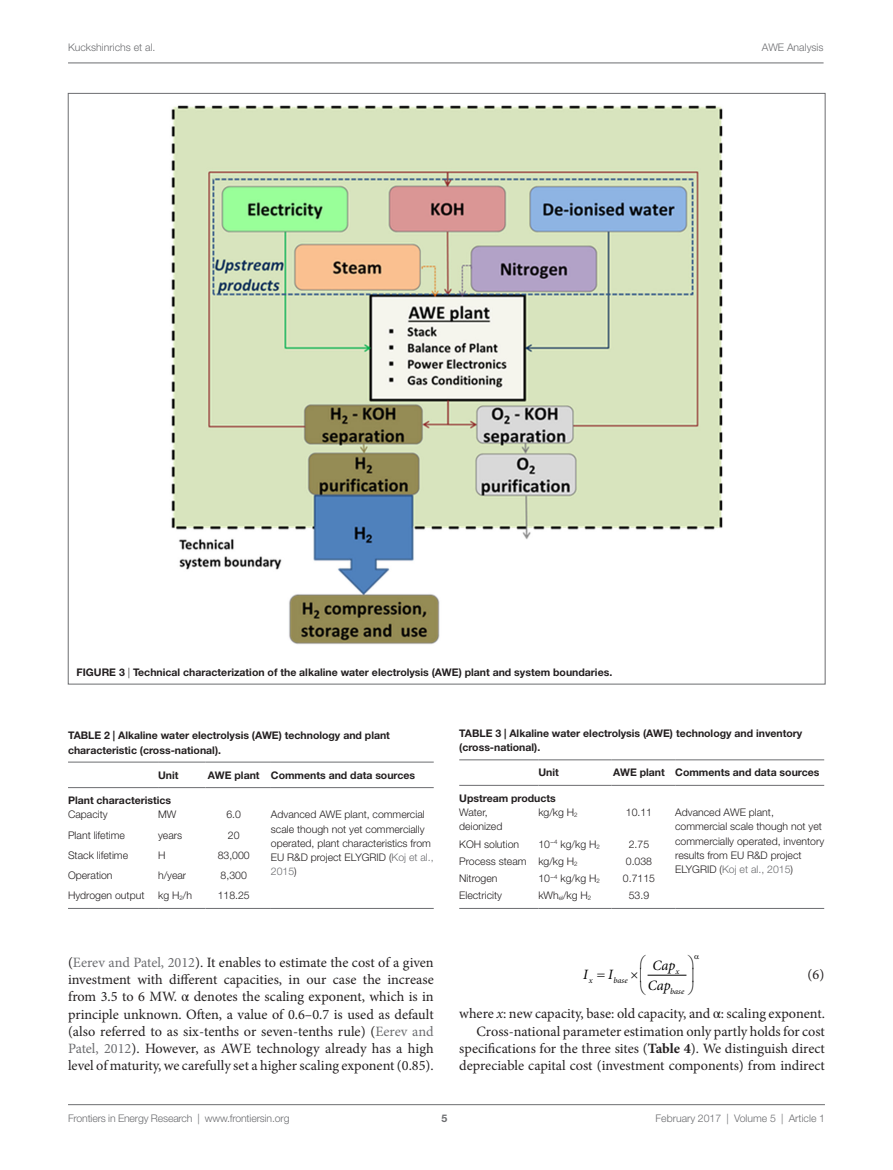
<style>
.page{position:relative;width:893px;height:1170px;background:#fff}
.page>*{position:absolute;margin:0;border:0;box-sizing:border-box;transform-origin:0 0}
.t1{font:14.25px/17.2px "Minion Pro";color:#231f20;text-align:justify}
.t2{font:italic 14.25px/20.2px "Minion Pro";color:#000;text-align:center}
.t3{font:300 10.5px/14.2px "Helvetica Neue LT Std";color:#231f20}
.t4{font:700 10.5px/14.2px "Helvetica Neue LT Std";color:#231f20}
.t5{font:300 10.5px "Helvetica Neue LT Std";color:#6c6d70}
.t6{font:700 10.5px "Helvetica Neue LT Std";color:#6c6d70}
.t7{font:italic 8.25px "Minion Pro";color:#000}
.s1{font-weight:300}
.s2{color:#6c6d70}
.s3{font-family:"STIX General"}
.s4{font-style:italic}
.s5{font-weight:700}
</style>
<div class="page">
<hr style="left:459px;top:759px;width:79px;height:1px;background:#6c6d70">
<hr style="left:459px;top:785px;width:79px;height:1px;background:#6c6d70">
<hr style="left:538px;top:759px;width:74px;height:1px;background:#6c6d70">
<hr style="left:538px;top:785px;width:74px;height:1px;background:#6c6d70">
<hr style="left:612px;top:759px;width:63px;height:1px;background:#6c6d70">
<hr style="left:612px;top:785px;width:63px;height:1px;background:#6c6d70">
<hr style="left:675px;top:759px;width:149px;height:1px;background:#6c6d70">
<hr style="left:675px;top:785px;width:149px;height:1px;background:#6c6d70">
<hr style="left:459px;top:908px;width:79px;height:1px;background:#6c6d70">
<hr style="left:538px;top:908px;width:74px;height:1px;background:#6c6d70">
<hr style="left:612px;top:908px;width:63px;height:1px;background:#6c6d70">
<hr style="left:675px;top:908px;width:149px;height:1px;background:#6c6d70">
<hr style="left:68px;top:761px;width:90px;height:1px;background:#6c6d70">
<hr style="left:68px;top:787px;width:90px;height:1px;background:#6c6d70">
<hr style="left:158px;top:761px;width:48px;height:1px;background:#6c6d70">
<hr style="left:158px;top:787px;width:48px;height:1px;background:#6c6d70">
<hr style="left:206px;top:761px;width:65px;height:1px;background:#6c6d70">
<hr style="left:206px;top:787px;width:65px;height:1px;background:#6c6d70">
<hr style="left:271px;top:761px;width:163px;height:1px;background:#6c6d70">
<hr style="left:271px;top:787px;width:163px;height:1px;background:#6c6d70">
<hr style="left:68px;top:908px;width:90px;height:1px;background:#6c6d70">
<hr style="left:158px;top:908px;width:48px;height:1px;background:#6c6d70">
<hr style="left:206px;top:908px;width:65px;height:1px;background:#6c6d70">
<hr style="left:271px;top:908px;width:163px;height:1px;background:#6c6d70">
<img style="left:171px;top:105px;width:552px;height:539px">
<hr style="left:68px;top:1104px;width:757px;height:1px;background:#6c6d70">
<hr style="left:68px;top:63px;width:755px;height:1px;background:#6c6d70">
<hr style="left:647px;top:974px;width:39px;height:1px;background:#000">
<p class="t5" style="left:68px;top:41px;width:89px">Kuckshinrichs et al.</p>
<p class="t5" style="left:762px;top:41px;width:63px">AWE Analysis</p>
<p class="t4" style="left:77px;top:664px;width:537px">Figure 3 <span class="s1">|</span> Technical characterization of the alkaline water electrolysis (AWE) plant and system boundaries.</p>
<p class="t4" style="left:68px;top:728px;width:323px">Table 2 | Alkaline water electrolysis (AWE) technology and plant characteristic (cross-national).</p>
<p class="t4" style="left:158px;top:767px;width:22px">Unit</p>
<p class="t4" style="left:208px;top:767px;width:209px">AWE plant Comments and data sources</p>
<p class="t4" style="left:68px;top:793px;width:105px">Plant characteristics</p>
<p class="t3" style="left:68px;top:807px;width:41px">Capacity</p>
<p class="t3" style="left:158px;top:807px;width:20px">MW</p>
<p class="t3" style="left:226px;top:807px;width:16px">6.0</p>
<p class="t3" style="left:271px;top:807px;width:164px">Advanced AWE plant, commercial scale though not yet commercially operated, plant characteristics from<br>EU R&amp;D project ELYGRID (<span class="s2">Koj et al.,<br>2015</span>)</p>
<p class="t3" style="left:68px;top:827px;width:58px">Plant lifetime</p>
<p class="t3" style="left:158px;top:827px;width:26px">years</p>
<p class="t3" style="left:228px;top:827px;width:13px">20</p>
<p class="t3" style="left:68px;top:847px;width:62px">Stack lifetime</p>
<p class="t3" style="left:158px;top:847px;width:9px">H</p>
<p class="t3" style="left:218px;top:847px;width:34px">83,000</p>
<p class="t3" style="left:68px;top:868px;width:46px">Operation</p>
<p class="t3" style="left:158px;top:868px;width:30px">h/year</p>
<p class="t3" style="left:221px;top:868px;width:28px">8,300</p>
<p class="t3" style="left:68px;top:888px;width:78px">Hydrogen output</p>
<p class="t3" style="left:158px;top:888px;width:35px">kg H<sub>2</sub>/h</p>
<p class="t3" style="left:218px;top:888px;width:34px">118.25</p>
<p class="t1" style="left:68px;top:953px;width:367px">(<span class="s2">Eerev and Patel, 2012</span>). It enables to estimate the cost of a given investment with different capacities, in our case the increase from 3.5 to 6 MW. <span class="s3">α</span> denotes the scaling exponent, which is in principle unknown. Often, a value of 0.6–0.7 is used as default (also referred to as six-tenths or seven-tenths rule) (<span class="s2">Eerev and Patel, 2012</span>). However, as AWE technology already has a high level of maturity, we carefully set a higher scaling exponent (0.85).</p>
<p class="t4" style="left:459px;top:726px;width:345px">Table 3 | Alkaline water electrolysis (AWE) technology and inventory (cross-national).</p>
<p class="t4" style="left:538px;top:765px;width:22px">Unit</p>
<p class="t4" style="left:613px;top:765px;width:208px">AWE plant Comments and data sources</p>
<p class="t4" style="left:459px;top:790px;width:98px">Upstream products</p>
<p class="t3" style="left:459px;top:805px;width:45px">Water, deionized</p>
<p class="t3" style="left:538px;top:805px;width:41px">kg/kg H<sub>2</sub></p>
<p class="t3" style="left:626px;top:805px;width:28px">10.11</p>
<p class="t3" style="left:675px;top:805px;width:150px">Advanced AWE plant, commercial scale though not yet commercially operated, inventory results from EU R&amp;D project<br>ELYGRID (<span class="s2">Koj et al., 2015</span>)</p>
<p class="t3" style="left:459px;top:836px;width:61px">KOH solution</p>
<p class="t3" style="left:538px;top:836px;width:63px">10<sup>−</sup><sup>4</sup> kg/kg H<sub>2</sub></p>
<p class="t3" style="left:629px;top:836px;width:22px">2.75</p>
<p class="t3" style="left:459px;top:853px;width:120px">Process steam kg/kg H<sub>2</sub></p>
<p class="t3" style="left:626px;top:853px;width:28px">0.038</p>
<p class="t3" style="left:459px;top:871px;width:40px">Nitrogen</p>
<p class="t3" style="left:538px;top:871px;width:63px">10<sup>−</sup><sup>4</sup> kg/kg H<sub>2</sub></p>
<p class="t3" style="left:623px;top:871px;width:34px">0.7115</p>
<p class="t3" style="left:459px;top:888px;width:44px">Electricity</p>
<p class="t3" style="left:538px;top:888px;width:55px">kWh<sub>el</sub>/kg H<sub>2</sub></p>
<p class="t3" style="left:629px;top:888px;width:22px">53.9</p>
<p class="t2" style="left:648px;top:954px;width:29px">Cap<br>Cap</p>
<p class="t1" style="left:808px;top:965px;width:18px">(6)</p>
<p class="t1" style="left:459px;top:1005px;width:367px;text-align:right">where <span class="s4">x</span>: new capacity, base: old capacity, and <span class="s3">α</span>: scaling exponent.<br>Cross-national parameter estimation only partly holds for cost specifications for the three sites (<span class="s5">Table 4</span>). We distinguish direct depreciable capital cost (investment components) from indirect</p>
<p class="t2" style="left:583px;top:963px;width:6px">I</p>
<p class="t2" style="left:608px;top:963px;width:6px">I</p>
<p class="t7" style="left:589px;top:974px;width:5px">x</p>
<p class="t7" style="left:675px;top:965px;width:5px">x</p>
<p class="t7" style="left:613px;top:974px;width:16px">base</p>
<p class="t7" style="left:670px;top:985px;width:16px">base</p>
<p class="t5" style="left:68px;top:1111px;width:223px">Frontiers in Energy Research | www.frontiersin.org</p>
<p class="t5" style="left:656px;top:1111px;width:171px">February 2017 | Volume 5 | Article 1</p>
<p class="t6" style="left:441px;top:1111px;width:7px">5</p>
</div>
